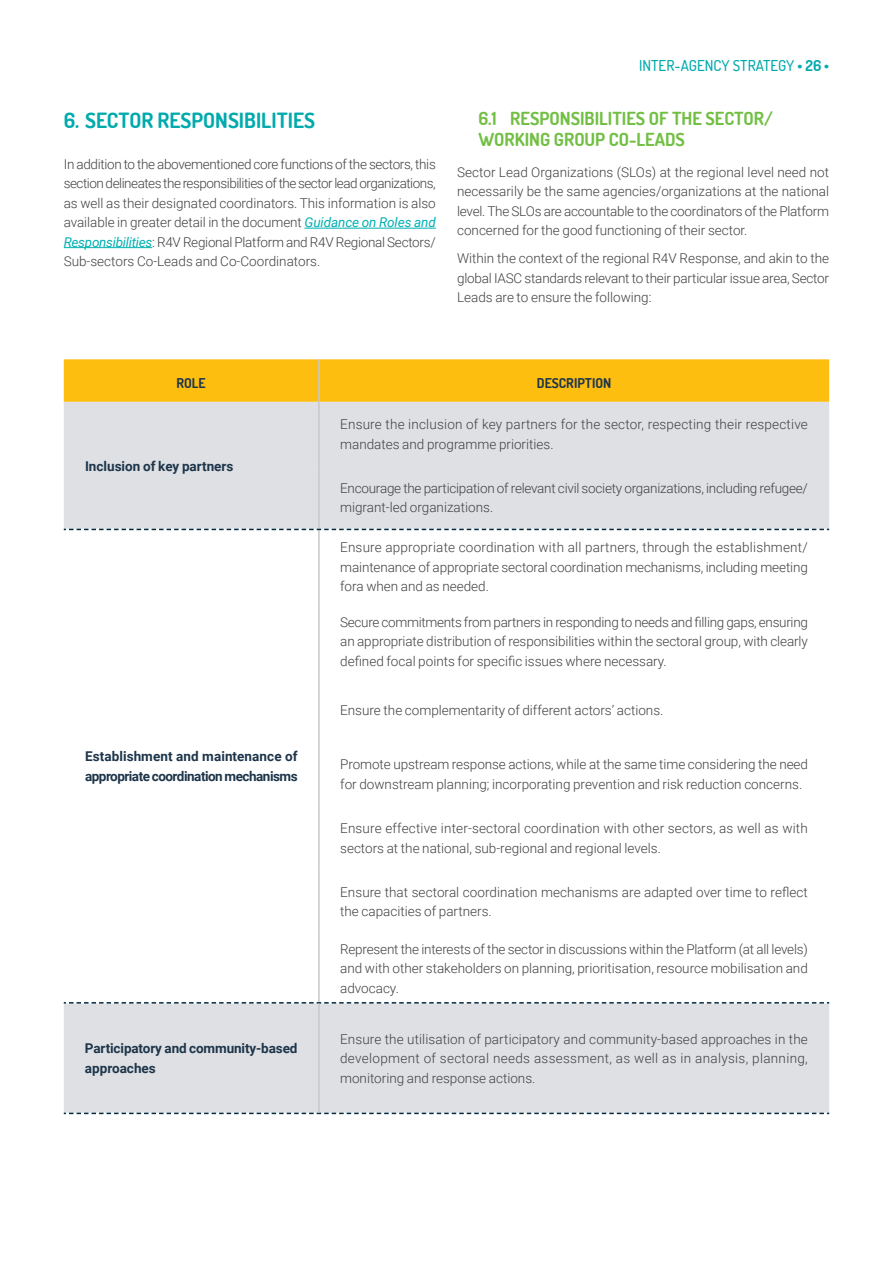
<style>
.page{position:relative;width:893px;height:1263px;background:#fff}
.page>*{position:absolute;margin:0;border:0;box-sizing:border-box;transform-origin:0 0}
.t1{font:700 21px "Dosis";color:#00aaad}
.t2{font:700 18px/21.6px "Dosis";color:#72bf44}
.t3{font:500 15px "Dosis";color:#00aaad}
.t4{font:300 13.5px/19.5px "Roboto";color:#414042;text-align:justify}
.t5{font:300 13.5px/19.5px "Roboto";letter-spacing:-.02em;color:#414042}
.t6{font:700 13.5px/19.5px "Roboto";letter-spacing:-.01em;color:#1d354a}
.t7{font:700 13.5px/19.5px "Roboto";letter-spacing:-.035em;color:#1d354a}
.t8{font:700 13.5px "Dosis";color:#1d354a}
.s1{font-weight:400;font-style:italic;color:#00b0b3}
.s2{font-weight:700}
</style>
<div class="page">
<hr style="left:304px;top:228px;width:132px;height:1px;background:#00b0b3">
<hr style="left:64px;top:247px;width:88px;height:1px;background:#00b0b3">
<div style="left:64px;top:359px;width:765px;height:43px;background:#febe10"></div>
<svg style="left:64px;top:402px;width:765px;height:711px"></svg>
<hr style="left:318px;top:359px;width:2px;height:43px;background:#c7c8ca">
<hr style="left:318px;top:530px;width:2px;height:74px;background:#c7c8ca">
<hr style="left:318px;top:604px;width:2px;height:74px;background:#c7c8ca">
<hr style="left:318px;top:678px;width:2px;height:64px;background:#c7c8ca">
<hr style="left:318px;top:742px;width:2px;height:64px;background:#c7c8ca">
<hr style="left:318px;top:806px;width:2px;height:64px;background:#c7c8ca">
<hr style="left:318px;top:870px;width:2px;height:63px;background:#c7c8ca">
<hr style="left:318px;top:933px;width:2px;height:69px;background:#c7c8ca">
<hr style="left:318px;top:402px;width:2px;height:64px;background:#c7c8ca">
<hr style="left:318px;top:466px;width:2px;height:63px;background:#c7c8ca">
<svg style="left:64px;top:529px;width:765px;height:1px"></svg>
<svg style="left:64px;top:1002px;width:765px;height:1px"></svg>
<svg style="left:64px;top:1113px;width:765px;height:1px"></svg>
<hr style="left:318px;top:1003px;width:2px;height:110px;background:#c7c8ca">
<h1 class="t1" style="left:64px;top:107px;width:253px">6. SECTOR RESPONSIBILITIES</h1>
<p class="t4" style="left:64px;top:154px;width:374px">In addition to the abovementioned core functions of the sectors, this section delineates the responsibilities of the sector lead organizations, as well as their designated coordinators. This information is also available in greater detail in the document <span class="s1">Guidance on Roles and Responsibilities</span>: R4V Regional Platform and R4V Regional Sectors/ Sub-sectors Co-Leads and Co-Coordinators.</p>
<p class="t3" style="left:639px;top:55px;width:192px">INTER-AGENCY STRATEGY <span class="s2">• 26 •</span></p>
<h2 class="t2" style="left:478px;top:107px;width:296px">6.1 RESPONSIBILITIES OF THE SECTOR/<br>WORKING GROUP CO-LEADS</h2>
<p class="t4" style="left:457px;top:161px;width:374px">Sector Lead Organizations (SLOs) at the regional level need not necessarily be the same agencies/organizations at the national level. The SLOs are accountable to the coordinators of the Platform concerned for the good functioning of their sector.</p>
<p class="t4" style="left:457px;top:248px;width:374px">Within the context of the regional R4V Response, and akin to the global IASC standards relevant to their particular issue area, Sector Leads are to ensure the following:</p>
<p class="t8" style="left:176px;top:374px;width:31px">ROLE</p>
<p class="t8" style="left:537px;top:374px;width:76px">DESCRIPTION</p>
<p class="t6" style="left:85px;top:456px;width:150px">Inclusion of key partners</p>
<p class="t7" style="left:85px;top:746px;width:214px">Establishment and maintenance of appropriate coordination mechanisms</p>
<p class="t4" style="left:340px;top:414px;width:469px">Ensure the inclusion of key partners for the sector, respecting their respective mandates and programme priorities.</p>
<p class="t5" style="left:340px;top:478px;width:469px">Encourage the participation of relevant civil society organizations, including refugee/ migrant-led organizations.</p>
<p class="t4" style="left:340px;top:537px;width:469px">Ensure appropriate coordination with all partners, through the establishment/ maintenance of appropriate sectoral coordination mechanisms, including meeting fora when and as needed.</p>
<p class="t4" style="left:340px;top:611px;width:469px">Secure commitments from partners in responding to needs and filling gaps, ensuring an appropriate distribution of responsibilities within the sectoral group, with clearly defined focal points for specific issues where necessary.</p>
<p class="t4" style="left:340px;top:700px;width:325px">Ensure the complementarity of different actors’ actions.</p>
<p class="t4" style="left:340px;top:754px;width:469px">Promote upstream response actions, while at the same time considering the need for downstream planning; incorporating prevention and risk reduction concerns.</p>
<p class="t4" style="left:340px;top:818px;width:469px">Ensure effective inter-sectoral coordination with other sectors, as well as with sectors at the national, sub-regional and regional levels.</p>
<p class="t4" style="left:340px;top:882px;width:469px">Ensure that sectoral coordination mechanisms are adapted over time to reflect the capacities of partners.</p>
<p class="t4" style="left:340px;top:938px;width:469px">Represent the interests of the sector in discussions within the Platform (at all levels) and with other stakeholders on planning, prioritisation, resource mobilisation and advocacy.</p>
<p class="t6" style="left:85px;top:1038px;width:214px">Participatory and community-based approaches</p>
<p class="t4" style="left:340px;top:1028px;width:469px">Ensure the utilisation of participatory and community-based approaches in the development of sectoral needs assessment, as well as in analysis, planning, monitoring and response actions.</p>
</div>
